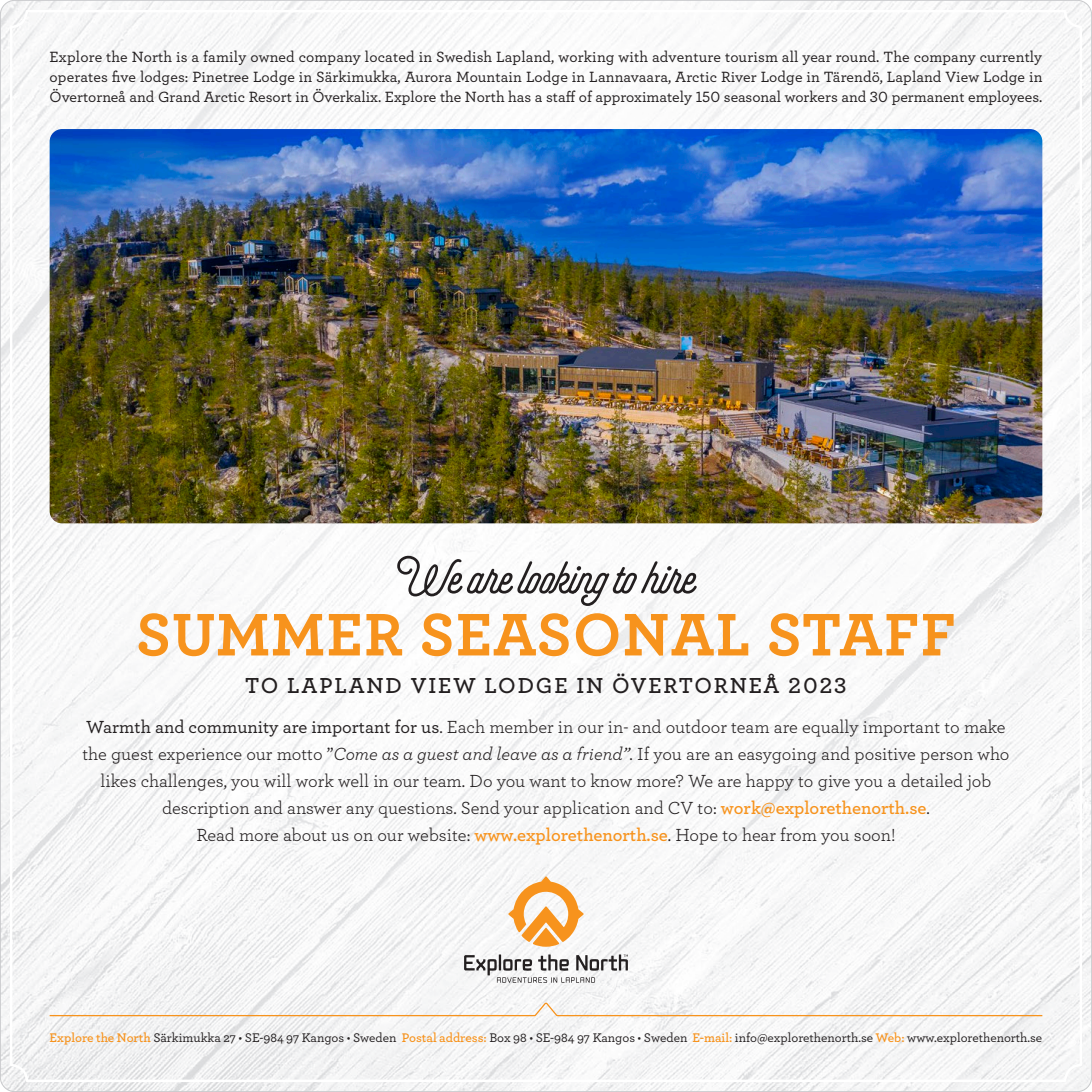
<style>
.page{position:relative;width:1092px;height:1092px;background:#fff}
.page>*{position:absolute;margin:0;border:0;box-sizing:border-box;transform-origin:0 0}
.t1{font:700 63px "Archer";letter-spacing:.02em;color:#f7931d}
.t2{font:900 51.98px "Selfie";color:#231f20}
.t3{font:600 22.75px "Archer";letter-spacing:.08em;color:#231f20}
.t4{font:18.38px/27.1px "Archer";color:#231f20;text-align:center}
.t5{font:500 15.58px/20.1px "Archer";color:#231f20;text-align:justify}
.t6{font:500 13.12px "Archer";color:#231f20}
.s1{font-weight:500}
.s2{font-style:italic}
.s3{font-weight:600;color:#f7931d}
</style>
<div class="page">
<img style="left:0;top:0;width:1091px;height:1091px">
<img style="left:50px;top:129px;width:992px;height:394px">
<svg style="left:508px;top:876px;width:75px;height:70px"></svg>
<svg style="left:464px;top:954px;width:164px;height:28px"></svg>
<svg style="left:50px;top:1002px;width:992px;height:14px"></svg>
<p class="t5" style="left:50px;top:46px;width:994px">Explore the North is a family owned company located in Swedish Lapland, working with adventure tourism all year round. The company currently operates five lodges: Pinetree Lodge in Särkimukka, Aurora Mountain Lodge in Lannavaara, Arctic River Lodge in Tärendö, Lapland View Lodge in Övertorneå and Grand Arctic Resort in Överkalix. Explore the North has a staff of approximately 150 seasonal workers and 30 permanent employees.</p>
<p class="t2" style="left:397px;top:544px;width:298px">We are looking to hire</p>
<p class="t1" style="left:136px;top:584px;width:821px">SUMMER SEASONAL STAFF</p>
<p class="t3" style="left:245px;top:668px;width:603px">TO LAPLAND VIEW LODGE IN ÖVERTORNEÅ 2023</p>
<p class="t4" style="left:82px;top:712px;width:928px"><span class="s1">Warmth and community are important for us</span>. Each member in our in- and outdoor team are equally important to make the guest experience our motto ”<span class="s2">Come as a guest and leave as a friend”</span>. If you are an easygoing and positive person who likes challenges, you will work well in our team. Do you want to know more? We are happy to give you a detailed job description and answer any questions. Send your application and CV to: <span class="s3">work@explorethenorth.se</span>.</p>
<p class="t4" style="left:196px;top:820px;width:700px">Read more about us on our website: <span class="s3">www.explorethenorth.se</span>. Hope to hear from you soon!</p>
<p class="t6" style="left:50px;top:1028px;width:994px"><span class="s3">Explore the North</span> Särkimukka 27 • SE-984 97 Kangos • Sweden <span class="s3">Postal address:</span> Box 98 • SE-984 97 Kangos • Sweden <span class="s3">E-mail:</span> info@explorethenorth.se <span class="s3">Web:</span> www.explorethenorth.se</p>
</div>
